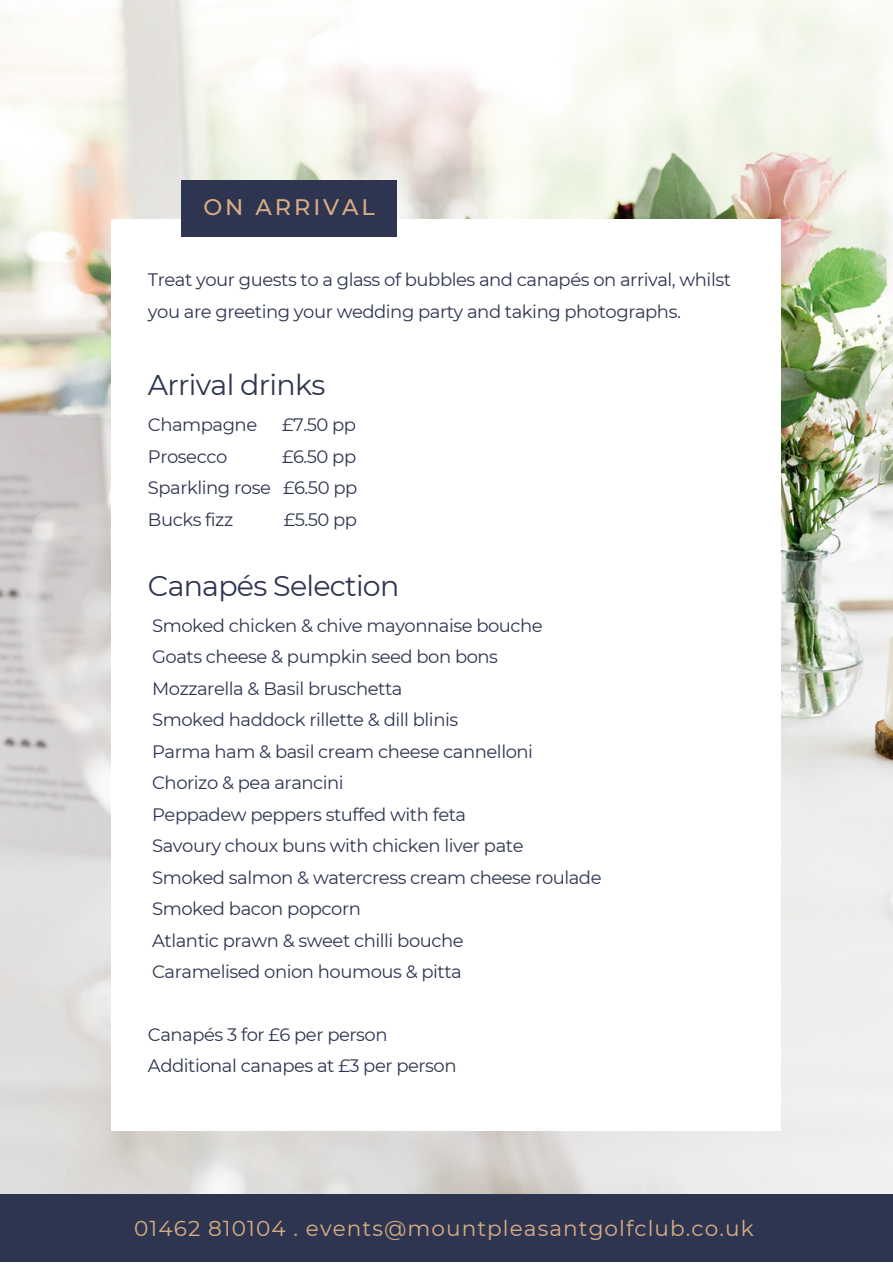
<style>
.page{position:relative;width:893px;height:1264px;background:#fff}
.page>*{position:absolute;margin:0;border:0;box-sizing:border-box;transform-origin:0 0}
.t1{font:28.5px "Montserrat";letter-spacing:-.025em;color:#2e3551}
.t2{font:500 22.5px "Montserrat";letter-spacing:.13em;color:#d8ad83}
.t3{font:21.6px "Montserrat";letter-spacing:.05em;color:#d8ad83}
.t4{font:18px/31.5px "Montserrat";letter-spacing:-.025em;color:#2e3551}
</style>
<div class="page">
<img style="left:0;top:0;width:892px;height:1194px">
<div style="left:111px;top:219px;width:670px;height:911px;background:#fff"></div>
<div style="left:181px;top:180px;width:216px;height:56px;background:#2e3551"></div>
<div style="left:0;top:1194px;width:892px;height:68px;background:#2e3551"></div>
<p class="t2" style="left:203px;top:193px;width:173px">ON ARRIVAL</p>
<p class="t4" style="left:148px;top:264px;width:584px">Treat your guests to a glass of bubbles and canapés on arrival, whilst you are greeting your wedding party and taking photographs.</p>
<h1 class="t1" style="left:148px;top:368px;width:179px">Arrival drinks</h1>
<p class="t4" style="left:148px;top:409px;width:111px">Champagne</p>
<p class="t4" style="left:282px;top:409px;width:75px">£7.50 pp</p>
<p class="t4" style="left:148px;top:440px;width:81px">Prosecco</p>
<p class="t4" style="left:148px;top:440px;width:211px;text-align:justify;text-indent:134px">£6.50 pp Sparkling rose £6.50 pp Bucks fizz</p>
<p class="t4" style="left:284px;top:503px;width:75px">£5.50 pp</p>
<h1 class="t1" style="left:148px;top:568px;width:253px">Canapés Selection</h1>
<p class="t4" style="left:152px;top:609px;width:451px">Smoked chicken &amp; chive mayonnaise bouche<br>Goats cheese &amp; pumpkin seed bon bons<br>Mozzarella &amp; Basil bruschetta<br>Smoked haddock rillette &amp; dill blinis<br>Parma ham &amp; basil cream cheese cannelloni Chorizo &amp; pea arancini<br>Peppadew peppers stuffed with feta<br>Savoury choux buns with chicken liver pate<br>Smoked salmon &amp; watercress cream cheese roulade Smoked bacon popcorn<br>Atlantic prawn &amp; sweet chilli bouche<br>Caramelised onion houmous &amp; pitta</p>
<p class="t4" style="left:148px;top:1018px;width:310px">Canapés 3 for £6 per person<br>Additional canapes at £3 per person</p>
<p class="t3" style="left:134px;top:1215px;width:621px">01462 810104 . events@mountpleasantgolfclub.co.uk</p>
</div>
